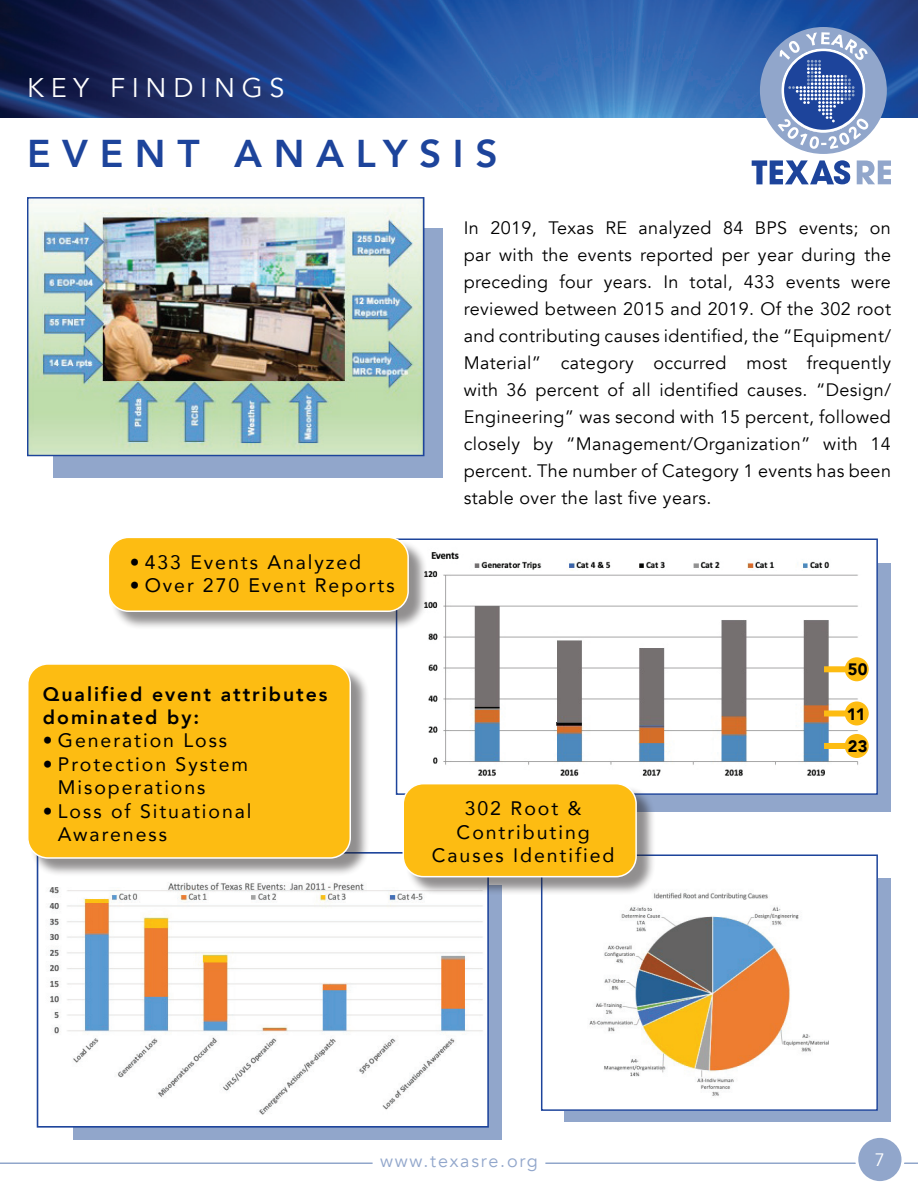
<style>
.page{position:relative;width:918px;height:1188px;background:#fff}
.page>*{position:absolute;margin:0;border:0;box-sizing:border-box;transform-origin:0 0}
.t1{font:800 38.7px "Avenir";letter-spacing:.3em;color:#1d449b}
.t2{font:27px "Avenir";letter-spacing:.25em;color:#fff}
.t3{font:19.5px/23.4px "Avenir";letter-spacing:.1em;color:#000001}
.t4{font:800 19.5px/23.4px "Avenir";letter-spacing:.1em;color:#000001}
.t5{font:18px/27px "Avenir";letter-spacing:.02em;color:#000001;text-align:justify}
.t6{font:18px "Avenir";letter-spacing:.1em;color:#91a6cb}
.t7{font:18px "Avenir";color:#fff}
.t8{font:900 16.5px "Avenir";color:#000001}
</style>
<div class="page">
<img style="left:0;top:0;width:918px;height:118px">
<svg style="left:857px;top:160px;width:34px;height:24px"></svg>
<svg style="left:752px;top:160px;width:98px;height:24px"></svg>
<svg style="left:760px;top:27px;width:127px;height:127px"></svg>
<hr style="left:0;top:1162px;width:373px;height:2px;background:#91a6cb">
<hr style="left:545px;top:1162px;width:373px;height:2px;background:#91a6cb">
<div style="left:857px;top:1136px;width:46px;height:47px;background:#91a6cb;border-radius:50%"></div>
<div style="left:855px;top:1135px;width:49px;height:49px;border:3px solid #fff;border-radius:50%"></div>
<div style="left:53px;top:228px;width:390px;height:249px;background:#91a6cb"></div>
<img style="left:29px;top:199px;width:393px;height:255px">
<div style="left:27px;top:197px;width:397px;height:259px;border:1px solid #1d449b"></div>
<div style="left:409px;top:563px;width:482px;height:248px;background:#91a6cb"></div>
<div style="left:73px;top:885px;width:428px;height:255px;background:#91a6cb"></div>
<div style="left:565px;top:878px;width:326px;height:244px;background:#91a6cb"></div>
<img style="left:409px;top:552px;width:466px;height:240px">
<div style="left:396px;top:538px;width:482px;height:257px;border:2px solid #1d449b"></div>
<img style="left:49px;top:882px;width:437px;height:243px">
<div style="left:37px;top:852px;width:452px;height:276px;border:2px solid #1d449b"></div>
<img style="left:565px;top:878px;width:310px;height:230px">
<div style="left:541px;top:854px;width:337px;height:257px;border:2px solid #1d449b"></div>
<div style="left:110px;top:539px;width:317px;height:92px;background:#231f20;opacity:.5"></div>
<div style="left:108px;top:537px;width:300px;height:74px;background:#fdbc12;border-radius:20px"></div>
<div style="left:108px;top:537px;width:301px;height:75px;border:2px solid #fff;border-radius:20px"></div>
<div style="left:29px;top:665px;width:340px;height:212px;background:#231f20;opacity:.5"></div>
<div style="left:28px;top:664px;width:322px;height:194px;background:#fdbc12;border-radius:20px"></div>
<div style="left:27px;top:663px;width:324px;height:196px;border:2px solid #fff;border-radius:20px"></div>
<div style="left:405px;top:785px;width:250px;height:111px;background:#231f20;opacity:.5"></div>
<div style="left:403px;top:784px;width:233px;height:93px;background:#fdbc12;border-radius:20px"></div>
<div style="left:403px;top:783px;width:234px;height:94px;border:2px solid #fff;border-radius:20px"></div>
<div style="left:824px;top:710px;width:33px;height:6px;background:#fdbc12"></div>
<div style="left:845px;top:701px;width:24px;height:24px;background:#fdbc12;border-radius:50%"></div>
<div style="left:824px;top:666px;width:33px;height:6px;background:#fdbc12"></div>
<div style="left:845px;top:657px;width:24px;height:24px;background:#fdbc12;border-radius:50%"></div>
<div style="left:824px;top:743px;width:33px;height:6px;background:#fdbc12"></div>
<div style="left:845px;top:734px;width:24px;height:24px;background:#fdbc12;border-radius:50%"></div>
<h2 class="t2" style="left:27px;top:72px;width:259px">KEY FINDINGS</h2>
<h1 class="t1" style="left:27px;top:123px;width:472px">EVENT ANALYSIS</h1>
<p class="t3" style="left:130px;top:550px;width:233px">• 433 Events Analyzed</p>
<p class="t3" style="left:130px;top:573px;width:267px">• Over 270 Event Reports</p>
<p class="t4" style="left:43px;top:682px;width:286px">Qualified event attributes dominated by:</p>
<p class="t3" style="left:43px;top:728px;width:186px">• Generation Loss</p>
<p class="t3" style="left:58px;top:752px;width:192px;text-indent:-15px">• Protection System<br>Misoperations</p>
<p class="t3" style="left:58px;top:799px;width:195px;text-indent:-15px">• Loss of Situational<br>Awareness</p>
<p class="t5" style="left:464px;top:215px;width:429px">In 2019, Texas RE analyzed 84 BPS events; on par with the events reported per year during the preceding four years. In total, 433 events were reviewed between 2015 and 2019. Of the 302 root and contributing causes identified, the “Equipment/ Material” category occurred most frequently with 36 percent of all identified causes. “Design/ Engineering” was second with 15 percent, followed closely by “Management/Organization” with 14 percent. The number of Category 1 events has been stable over the last five years.</p>
<p class="t8" style="left:848px;top:655px;width:21px">50</p>
<p class="t8" style="left:847px;top:700px;width:20px">11</p>
<p class="t3" style="left:432px;top:796px;width:184px;text-align:center">302 Root &amp;<br>Contributing<br>Causes Identified</p>
<p class="t8" style="left:848px;top:732px;width:21px">23</p>
<p class="t6" style="left:380px;top:1150px;width:159px">www.texasre.org</p>
<p class="t7" style="left:875px;top:1149px;width:12px">7</p>
</div>
